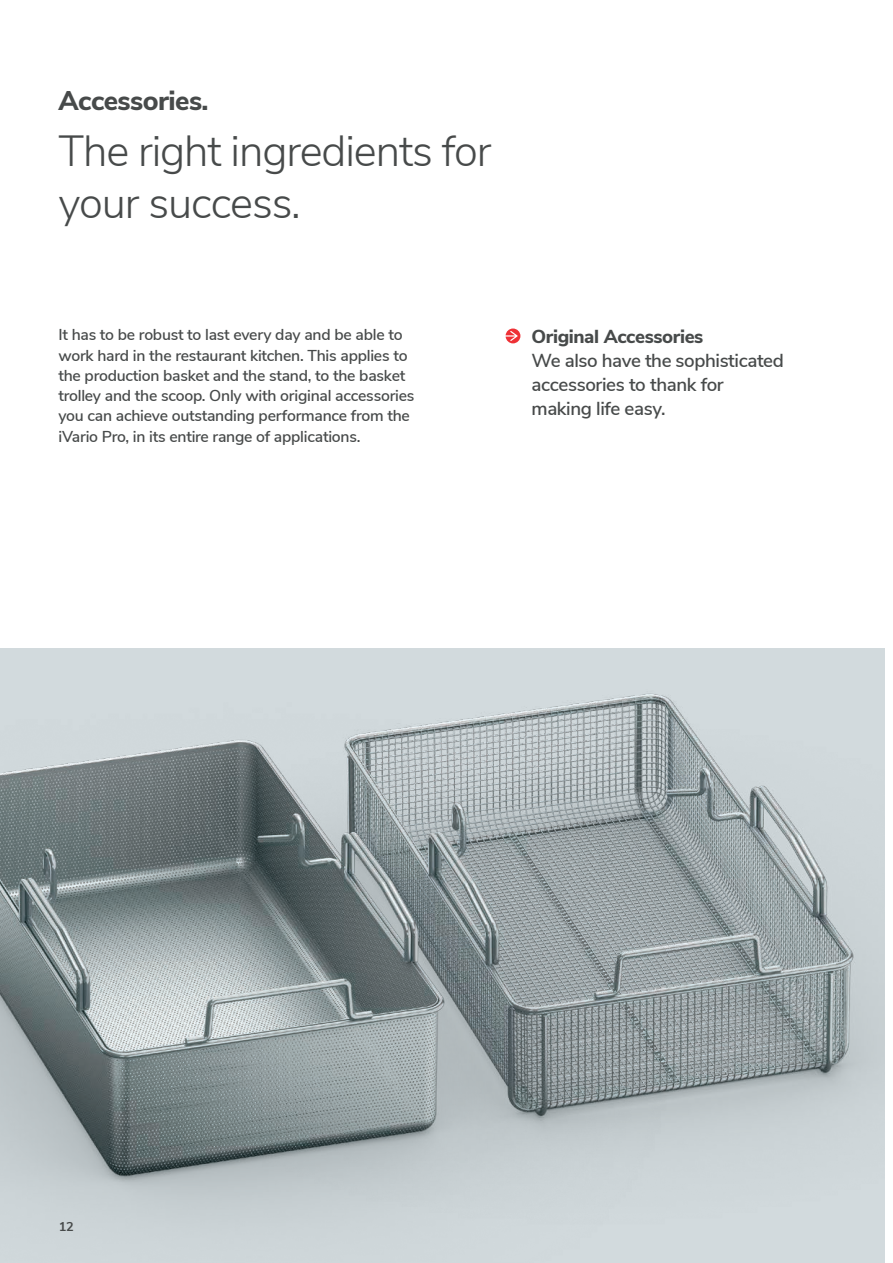
<style>
.page{position:relative;width:893px;height:1263px;background:#fff}
.page>*{position:absolute;margin:0;border:0;box-sizing:border-box;transform-origin:0 0}
.t1{font:300 43.5px/52.2px "Nunito Sans";letter-spacing:-.025em;color:#474a4a}
.t2{font:800 27px "Nunito Sans";letter-spacing:-.02em;color:#474a4a}
.t3{font:600 18.75px/24px "Nunito Sans";letter-spacing:-.02em;color:#474a4a}
.t4{font:800 18.75px "Nunito Sans";letter-spacing:-.02em;color:#474a4a}
.t5{font:600 15.75px/20.2px "Nunito Sans";letter-spacing:-.015em;color:#474a4a}
.t6{font:700 12.75px "Nunito Sans";color:#474a4a}
</style>
<div class="page">
<img style="left:734px;top:648px;width:150px;height:615px">
<img style="left:0;top:648px;width:734px;height:615px">
<svg style="left:506px;top:328px;width:14px;height:15px"></svg>
<h2 class="t2" style="left:58px;top:81px;width:152px">Accessories.</h2>
<h1 class="t1" style="left:58px;top:122px;width:435px">The right ingredients for your success.</h1>
<p class="t5" style="left:58px;top:324px;width:357px">It has to be robust to last every day and be able to work hard in the restaurant kitchen. This applies to the production basket and the stand, to the basket trolley and the scoop. Only with original accessories you can achieve outstanding performance from the iVario Pro, in its entire range of applications.</p>
<p class="t4" style="left:531px;top:323px;width:173px">Original Accessories</p>
<p class="t3" style="left:531px;top:348px;width:254px">We also have the sophisticated accessories to thank for making life easy.</p>
<p class="t6" style="left:59px;top:1218px;width:17px">12</p>
</div>
